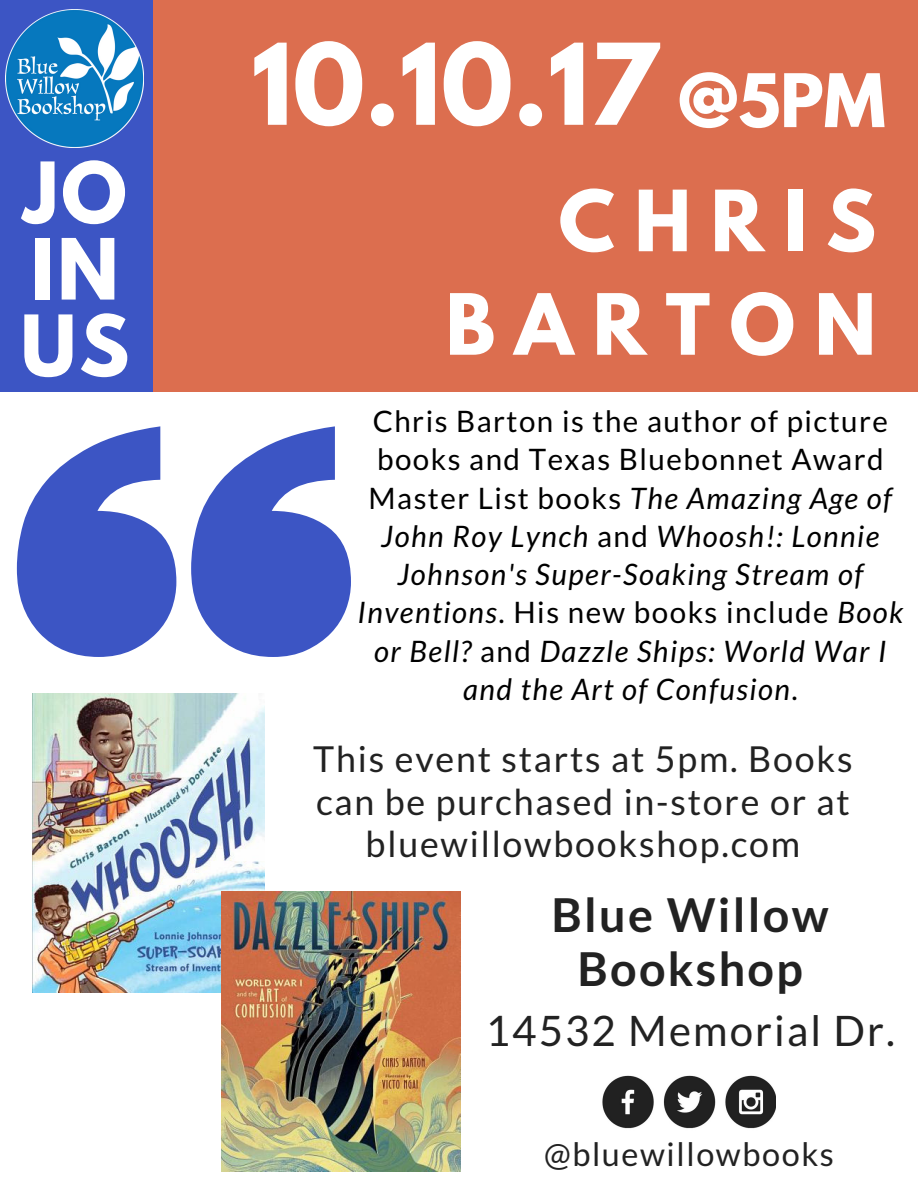
<style>
.page{position:relative;width:918px;height:1188px;background:#fff}
.page>*{position:absolute;margin:0;border:0;box-sizing:border-box;transform-origin:0 0}
.t1{font:700 99.6px "League Spartan";color:#fff}
.t2{font:700 74.7px/76.5px "League Spartan";letter-spacing:.26em;color:#fff;text-align:right}
.t3{font:700 65.4px "League Spartan";color:#fff}
.t4{font:700 46.65px/54px "Lato";letter-spacing:.05em;color:#222;text-align:center}
.t5{font:42px "Lato";letter-spacing:.05em;color:#222}
.t6{font:35.85px/42.8px "Lato";letter-spacing:.05em;color:#222;text-align:center}
.t7{font:32.4px "Lato";letter-spacing:.05em;color:#222}
.t8{font:italic 29.55px/38.2px "Lato";letter-spacing:.05em;color:#000;text-align:center}
.s1{font-style:normal}
</style>
<div class="page">
<div style="left:0;top:0;width:918px;height:391px;background:#dc6e4f"></div>
<svg style="left:17px;top:426px;width:334px;height:231px;fill:#3c55c4"></svg>
<img style="left:602px;top:1075px;width:173px;height:54px">
<div style="left:0;top:0;width:153px;height:391px;background:#3c55c4"></div>
<img style="left:6px;top:9px;width:138px;height:138px">
<img style="left:33px;top:693px;width:231px;height:299px">
<img style="left:222px;top:891px;width:238px;height:280px">
<h2 class="t2" style="left:21px;top:164px;width:110px;text-align:left">JO<br>IN<br>US</h2>
<h1 class="t1" style="left:251px;top:35px;width:408px">10.10.17</h1>
<h3 class="t3" style="left:678px;top:68px;width:209px">@5PM</h3>
<h2 class="t2" style="left:446px;top:179px;width:432px;line-height:103.5px">CHRIS<br>BARTON</h2>
<p class="t8" style="left:358px;top:401px;width:547px"><span class="s1">Chris Barton is the author of picture books and Texas Bluebonnet Award Master List books</span> The Amazing Age of John Roy Lynch <span class="s1">and</span> Whoosh!: Lonnie Johnson's Super-Soaking Stream of Inventions<span class="s1">. His new books include</span> Book or Bell? <span class="s1">and</span> Dazzle Ships: World War I and the Art of Confusion<span class="s1">.</span></p>
<p class="t6" style="left:313px;top:737px;width:541px">This event starts at 5pm. Books can be purchased in-store or at bluewillowbookshop.com</p>
<h3 class="t4" style="left:552px;top:887px;width:279px">Blue Willow<br>Bookshop</h3>
<h3 class="t5" style="left:486px;top:1005px;width:411px">14532 Memorial Dr.</h3>
<p class="t7" style="left:544px;top:1135px;width:291px">@bluewillowbooks</p>
</div>
